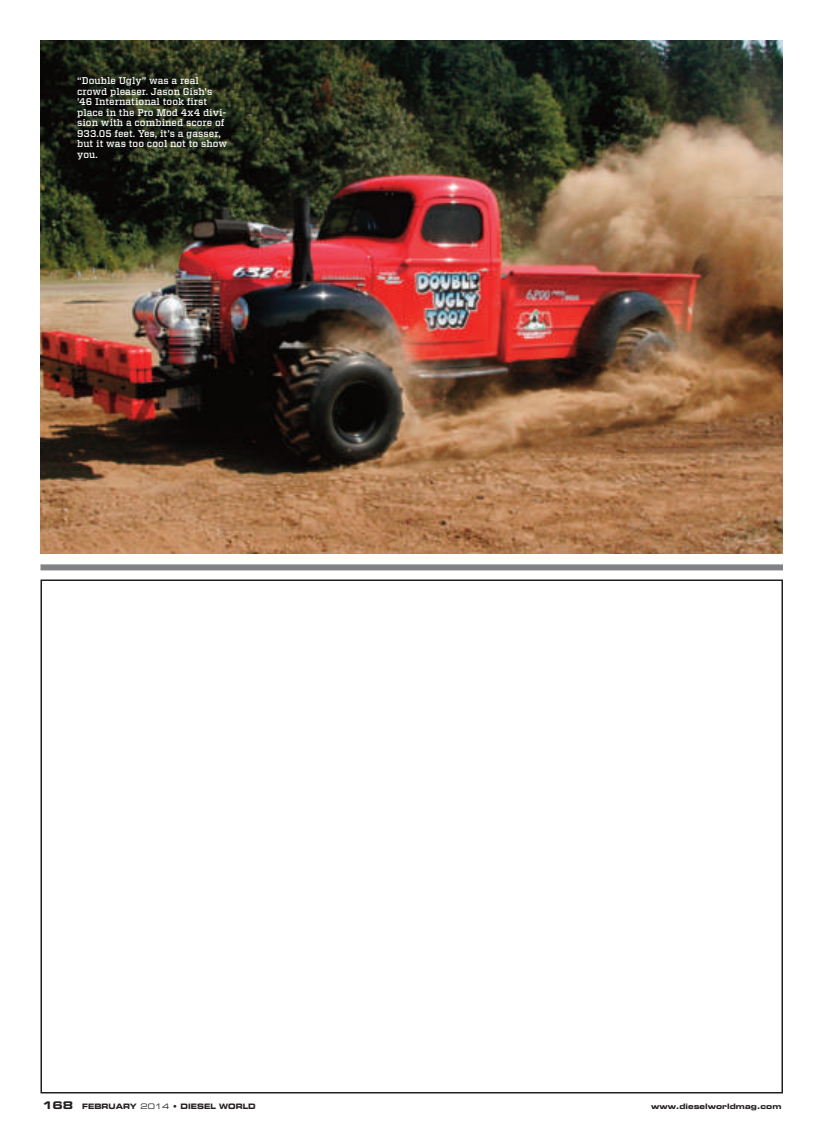
<style>
.page{position:relative;width:837px;height:1134px;background:#fff}
.page>*{position:absolute;margin:0;border:0;box-sizing:border-box;transform-origin:0 0}
.t1{font:500 9.75px/10.5px "Vitesse";letter-spacing:.005em;color:#fff}
.t2{font:7.5px "Eurostile Bold Extended Two";color:#231f20;scale:.9 1}
.t3{font:7.5px "Eurostile Bold Extended Two";color:#231f20}
.s1{font-size:10.5px}
.s2{font-family:"Eurostile Extended Two"}
</style>
<div class="page">
<img style="left:40px;top:40px;width:743px;height:514px">
<div style="left:40px;top:564px;width:743px;height:6px;background:#808285"></div>
<p class="t1" style="left:77px;top:76px;width:152px">“Double Ugly” was a real crowd pleaser. Jason Gish's ’46 international took first place in the Pro Mod 4x4 divi&shy;sion with a combined score of<br>933.05 feet. yes, it’s a gasser, but it was too cool not to show you.</p>
<p class="t2" style="left:42px;top:1104px;width:239px"><span class="s1">168</span> FEBRUARY <span class="s2">2014</span> • DIESEL WORLD</p>
<p class="t3" style="left:651px;top:1104px;width:132px">www.dieselworldmag.com</p>
</div>
